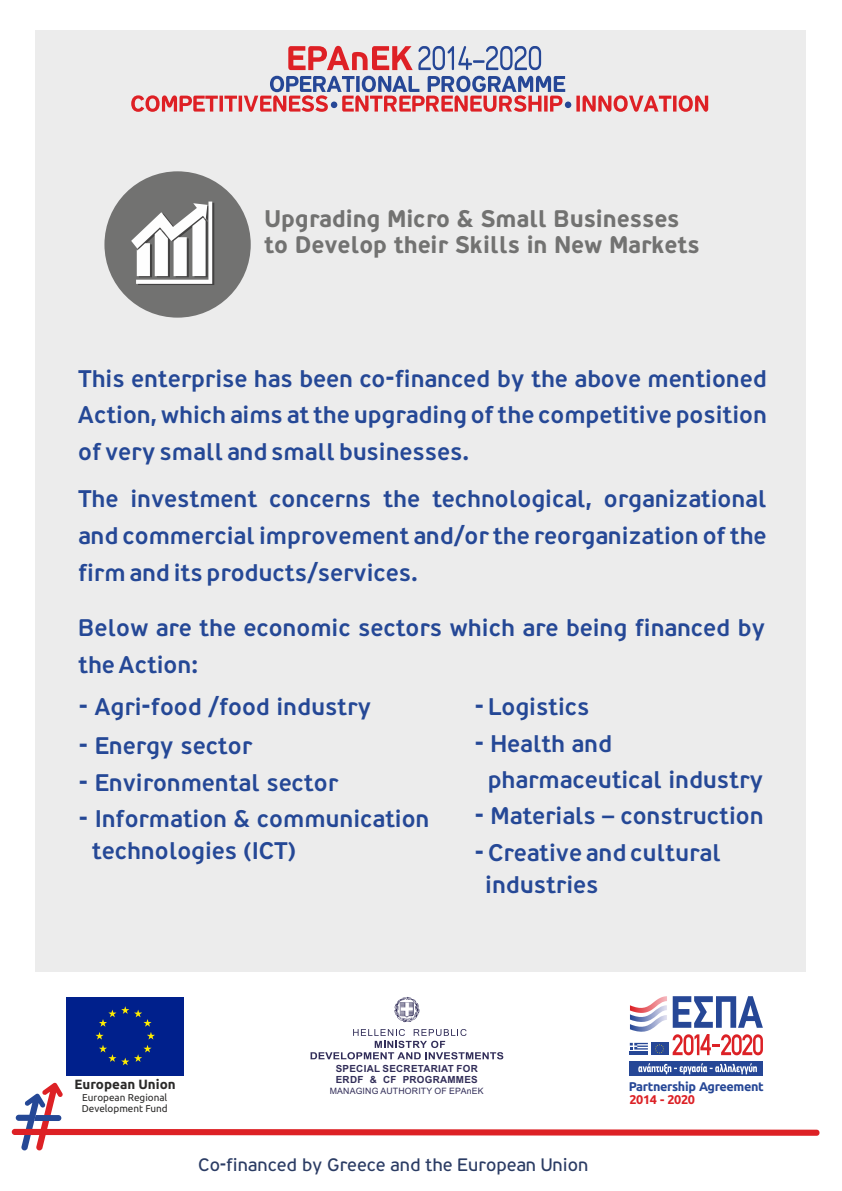
<style>
.page{position:relative;width:842px;height:1191px;background:#fff}
.page>*{position:absolute;margin:0;border:0;box-sizing:border-box;transform-origin:0 0}
.t1{font:500 24px/36.8px "PF Traffic";color:#254896}
.t2{font:700 24px/25.9px "PF Traffic";color:#727271}
.t3{font:18px "PF Traffic";color:#2b3c64}
.t4{font:700 13.4px "Ubuntu";color:#2b2a29}
.t5{font:700 12.6px "Ubuntu";letter-spacing:-.03em;color:#264796}
.t6{font:700 12.6px "Ubuntu";letter-spacing:-.03em;color:#dc2126}
.t7{font:9.9px/11.2px "Ubuntu";color:#2b2a29}
.t8{font:700 9.8px/11px "Arial";letter-spacing:.03em;color:#322e59}
.t9{font:8.7px "Arial";letter-spacing:.02em;color:#322e59}
</style>
<div class="page">
<div style="left:36px;top:30px;width:770px;height:941px;background:#ececec"></div>
<div style="left:104px;top:171px;width:147px;height:147px;background:#727271;border-radius:50%"></div>
<svg style="left:131px;top:201px;width:83px;height:84px"></svg>
<svg style="left:131px;top:76px;width:577px;height:36px"></svg>
<svg style="left:288px;top:46px;width:253px;height:24px"></svg>
<svg style="left:394px;top:997px;width:25px;height:25px"></svg>
<svg style="left:311px;top:1029px;width:192px;height:30px"></svg>
<div style="left:66px;top:996px;width:118px;height:79px;background:#00208c"></div>
<svg style="left:95px;top:1006px;width:60px;height:59px"></svg>
<svg style="left:673px;top:996px;width:90px;height:31px"></svg>
<svg style="left:673px;top:1034px;width:90px;height:21px"></svg>
<div style="left:630px;top:1061px;width:133px;height:15px;background:#264796"></div>
<svg style="left:630px;top:1042px;width:18px;height:13px"></svg>
<svg style="left:630px;top:996px;width:37px;height:36px"></svg>
<div style="left:651px;top:1042px;width:17px;height:13px;background:#264796"></div>
<svg style="left:655px;top:1044px;width:9px;height:9px"></svg>
<svg style="left:638px;top:1063px;width:119px;height:11px"></svg>
<svg style="left:12px;top:1082px;width:808px;height:54px"></svg>
<svg style="left:16px;top:1093px;width:45px;height:57px"></svg>
<p class="t2" style="left:264px;top:208px;width:437px">Upgrading Micro &amp; Small Businesses to Develop their Skills in New Markets</p>
<p class="t1" style="left:78px;top:362px;width:690px;text-align:justify">This enterprise has been co-financed by the above mentioned Action, which aims at the upgrading of the competitive position of very small and small businesses.</p>
<p class="t1" style="left:78px;top:483px;width:690px;text-align:justify">The investment concerns the technological, organizational and commercial improvement and/or the reorganization of the firm and its products/services.</p>
<p class="t1" style="left:78px;top:611px;width:689px">Below are the economic sectors which are being financed by the Action:</p>
<p class="t1" style="left:79px;top:690px;width:294px">- Agri-food /food industry</p>
<p class="t1" style="left:79px;top:730px;width:175px">- Energy sector</p>
<p class="t1" style="left:79px;top:766px;width:261px">- Environmental sector</p>
<p class="t1" style="left:92px;top:805px;width:339px;line-height:31.6px;text-indent:-13px">- Information &amp; communication technologies (ICT)</p>
<p class="t1" style="left:475px;top:691px;width:116px">- Logistics</p>
<p class="t1" style="left:475px;top:727px;width:139px">- Health and</p>
<p class="t1" style="left:488px;top:763px;width:277px">pharmaceutical industry</p>
<p class="t1" style="left:475px;top:800px;width:290px">- Μaterials – construction</p>
<p class="t1" style="left:485px;top:839px;width:237px;line-height:31.6px;text-indent:-10px">- Creative and cultural industries</p>
<p class="t4" style="left:74px;top:1078px;width:103px">European Union</p>
<p class="t7" style="left:82px;top:1092px;width:87px">European Regional<br>Development Fund</p>
<p class="t8" style="left:336px;top:1063px;width:143px">SPECIAL SECRETARIAT FOR<br>ERDF &amp; CF PROGRAMMES</p>
<p class="t9" style="left:330px;top:1087px;width:155px">MANAGING AUTHORITY OF EPAnEK</p>
<p class="t3" style="left:198px;top:1157px;width:392px">Co-financed by Greece and the European Union</p>
<p class="t5" style="left:629px;top:1081px;width:137px">Partnership Agreement</p>
<p class="t6" style="left:629px;top:1094px;width:67px">2014 - 2020</p>
</div>
